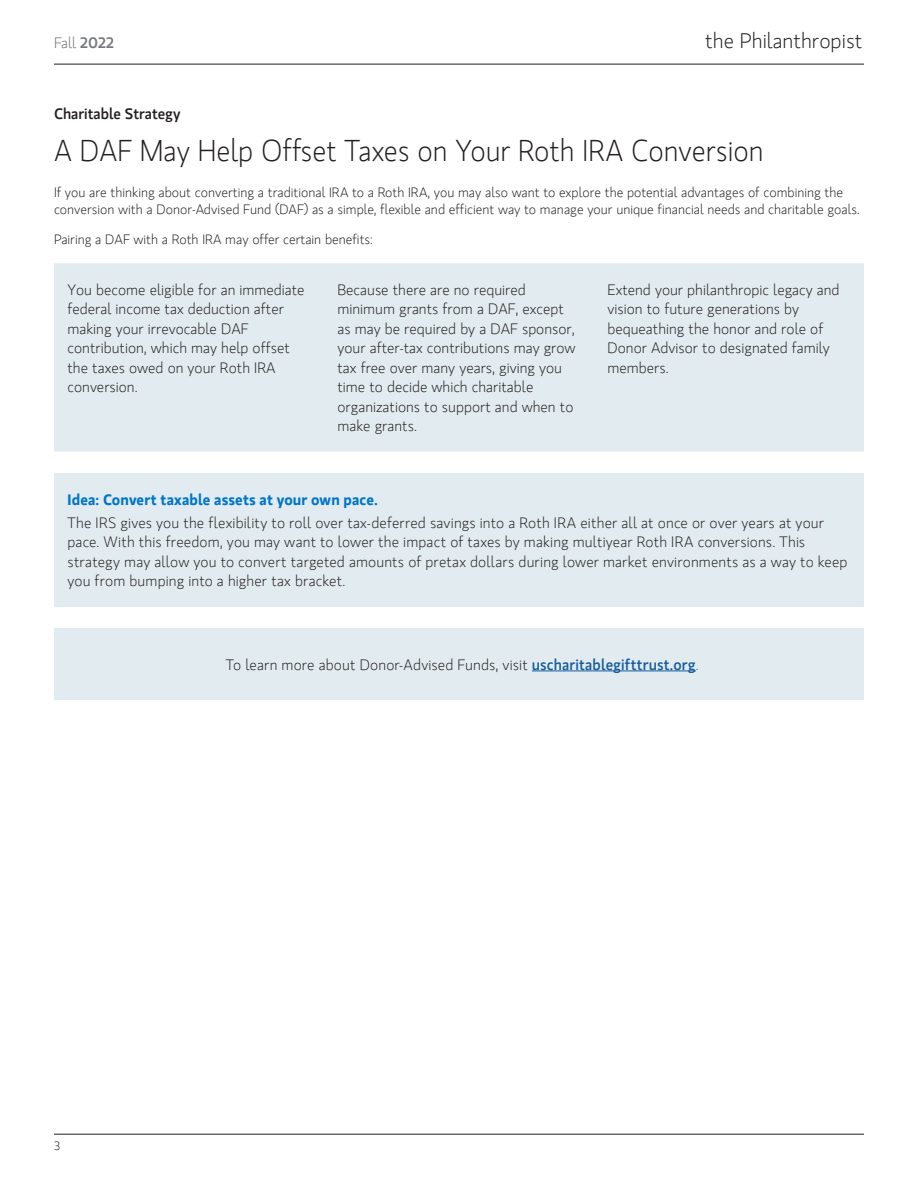
<style>
.page{position:relative;width:918px;height:1188px;background:#fff}
.page>*{position:absolute;margin:0;border:0;box-sizing:border-box;transform-origin:0 0}
.t1{font:300 30px "MS Gloriola II Std";color:#231f20;scale:.95 1}
.t2{font:300 21px "MS Gloriola II Std";color:#231f20}
.Cover_Body{font:300 15px/19.5px "MS Gloriola II Std";color:#231f20}
.Bullets{font:300 15px/19.5px "MS Gloriola II Std";letter-spacing:.01em;color:#231f20}
.Bullets-2{font:700 15px "MS Gloriola II Std";letter-spacing:.01em;color:#0076c8}
.Subhead_w-Header{font:500 15px "MS Gloriola II Std";color:#231f20}
.t3{font:300 15px "MS Gloriola II Std";color:#717073}
.Body{font:300 13.5px/16.5px "MS Gloriola II Std";color:#231f20}
.t4{font:300 12px "MS Gloriola II Std";color:#231f20}
.s1{font-weight:500;color:#76787b}
.s2{font-weight:500;color:#175d9e}
.s3{color:#0076c8}
</style>
<div class="page">
<hr style="left:54px;top:64px;width:810px;height:1px;background:#231f20">
<hr style="left:54px;top:1134px;width:810px;height:1px;background:#231f20">
<div style="left:54px;top:263px;width:810px;height:189px;background:#e2ebef"></div>
<div style="left:54px;top:473px;width:810px;height:134px;background:#e2ebef"></div>
<div style="left:54px;top:628px;width:810px;height:72px;background:#e2ebef"></div>
<hr style="left:532px;top:671px;width:164px;height:1px;background:#175d9e">
<p class="t3" style="left:54px;top:33px;width:62px">Fall <span class="s1">2022</span></p>
<p class="t2" style="left:705px;top:27px;width:159px">the Philanthropist</p>
<p class="Subhead_w-Header" style="left:54px;top:104px;width:128px">Charitable Strategy</p>
<p class="t1" style="left:54px;top:130px;width:749px">A DAF May Help Offset Taxes on Your Roth IRA Conversion</p>
<p class="Body" style="left:54px;top:184px;width:807px">If you are thinking about converting a traditional IRA to a Roth IRA, you may also want to explore the potential advantages of combining the conversion with a Donor-Advised Fund (DAF) as a simple, flexible and efficient way to manage your unique financial needs and charitable goals.</p>
<p class="Body" style="left:54px;top:231px;width:320px">Pairing a DAF with a Roth IRA may offer certain benefits:</p>
<p class="Cover_Body" style="left:68px;top:280px;width:239px">You become eligible for an immediate federal income tax deduction after making your irrevocable DAF contribution, which may help offset the taxes owed on your Roth IRA conversion.</p>
<p class="Cover_Body" style="left:338px;top:280px;width:240px">Because there are no required minimum grants from a DAF, except as may be required by a DAF sponsor, your after-tax contributions may grow tax free over many years, giving you time to decide which charitable organizations to support and when to make grants.</p>
<p class="Cover_Body" style="left:608px;top:280px;width:234px">Extend your philanthropic legacy and vision to future generations by bequeathing the honor and role of<br>Donor Advisor to designated family members.</p>
<p class="Bullets-2" style="left:68px;top:489px;width:312px">Idea: Convert taxable assets at your own pace.</p>
<p class="Bullets" style="left:68px;top:513px;width:782px">The IRS gives you the flexibility to roll over tax-deferred savings into a Roth IRA either all at once or over years at your pace. With this freedom, you may want to lower the impact of taxes by making multiyear Roth IRA conversions. This strategy may allow you to convert targeted amounts of pretax dollars during lower market environments as a way to keep you from bumping into a higher tax bracket.</p>
<p class="Bullets" style="left:226px;top:655px;width:474px">To learn more about Donor-Advised Funds, visit <span class="s2">uscharitablegifttrust.org</span><span class="s3">.</span></p>
<p class="t4" style="left:54px;top:1138px;width:7px">3</p>
</div>
